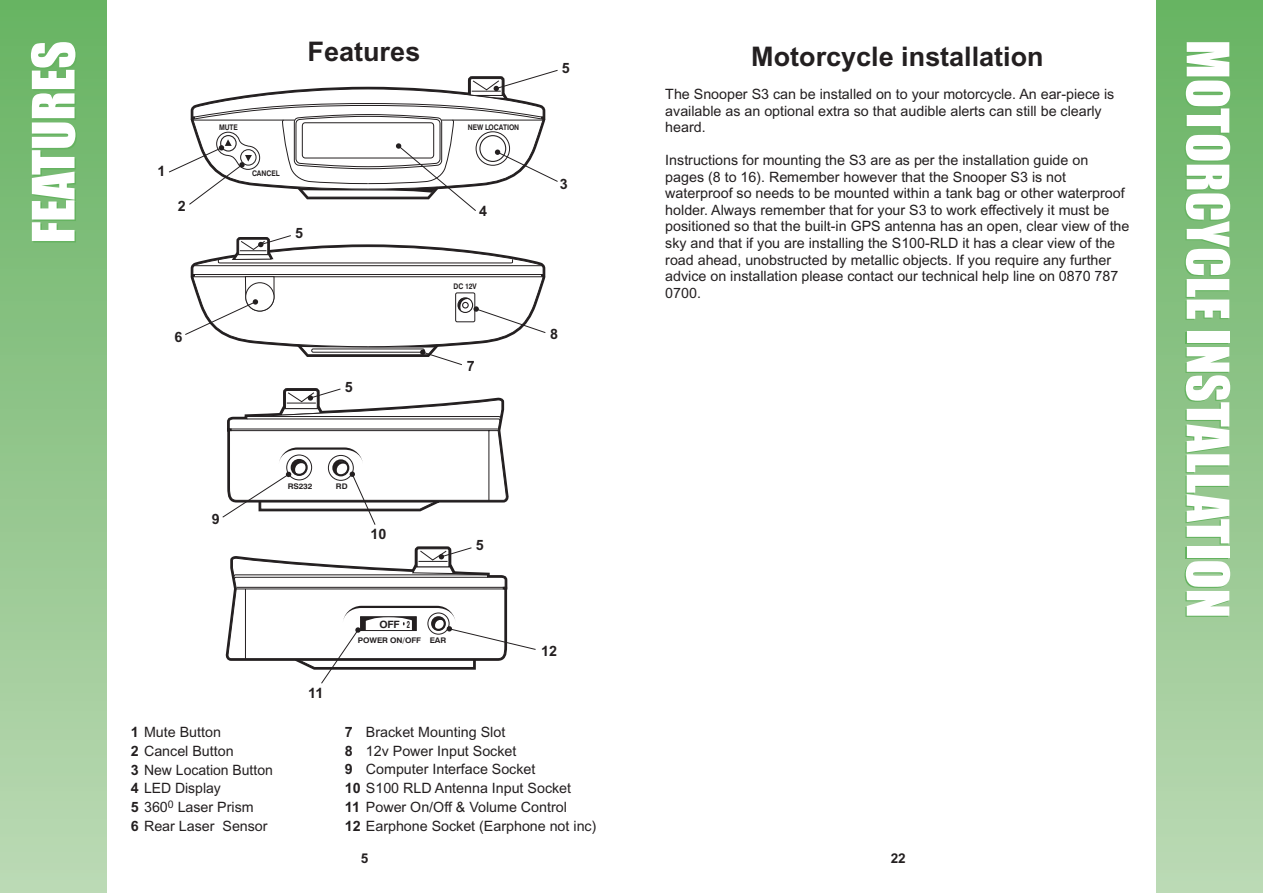
<style>
.page{position:relative;width:1263px;height:893px;background:#fff}
.page>*{position:absolute;margin:0;border:0;box-sizing:border-box;transform-origin:0 0}
.t1{font:53.85px "Impact";color:#fff}
.t2{font:700 27px "Arial";color:#231f20}
.t3{font:14.25px/18.8px "Arial";color:#231f20}
.t4{font:700 14.25px "Arial";color:#231f20}
.t5{font:700 13.5px "Arial";color:#231f20}
.t6{font:700 10.05px "Swiss 721 BT";color:#231f20;scale:1.04 1}
.t7{font:700 7.65px "Swiss 721 BT";letter-spacing:-.01em;color:#231f20;scale:.87 1}
.t8{font:700 7.65px "Swiss 721 BT";letter-spacing:-.01em;color:#231f20;scale:1.06 1}
.s1{font-weight:700}
</style>
<div class="page">
<div style="left:0;top:0;width:106px;height:892px;background:linear-gradient(to bottom,#67b362,#bbd9b4)"></div>
<svg style="left:31px;top:42px;width:46px;height:200px"></svg>
<svg style="left:169px;top:69px;width:389px;height:142px"></svg>
<svg style="left:185px;top:235px;width:361px;height:130px"></svg>
<svg style="left:222px;top:388px;width:287px;height:137px"></svg>
<svg style="left:225px;top:546px;width:311px;height:138px"></svg>
<div style="left:1156px;top:0;width:107px;height:892px;background:linear-gradient(to bottom,#67b362,#bbd9b4)"></div>
<p class="t4" style="left:157px;top:166px;width:9px">1</p>
<p class="t4" style="left:178px;top:201px;width:9px">2</p>
<h2 class="t2" style="left:308px;top:42px;width:114px">Features</h2>
<p class="t7" style="left:219px;top:125px;width:23px">MUTE</p>
<p class="t7" style="left:252px;top:171px;width:33px">CANCEL</p>
<p class="t4" style="left:295px;top:228px;width:9px">5</p>
<p class="t4" style="left:174px;top:331px;width:9px">6</p>
<p class="t4" style="left:345px;top:381px;width:9px">5</p>
<p class="t7" style="left:468px;top:125px;width:61px">NEW LOCATION</p>
<p class="t4" style="left:479px;top:206px;width:9px">4</p>
<p class="t7" style="left:454px;top:283px;width:28px">DC 12V</p>
<p class="t4" style="left:467px;top:361px;width:9px">7</p>
<p class="t4" style="left:562px;top:63px;width:9px">5</p>
<p class="t4" style="left:560px;top:179px;width:9px">3</p>
<p class="t4" style="left:550px;top:329px;width:9px">8</p>
<p class="t4" style="left:212px;top:514px;width:9px">9</p>
<p class="t8" style="left:288px;top:483px;width:25px">RS232</p>
<p class="t8" style="left:336px;top:483px;width:13px">RD</p>
<p class="t4" style="left:371px;top:529px;width:17px">10</p>
<p class="t4" style="left:308px;top:687px;width:17px">11</p>
<p class="t6" style="left:379px;top:621px;width:31px">OFF 2</p>
<p class="t8" style="left:358px;top:637px;width:61px">POWER ON/OFF</p>
<p class="t8" style="left:430px;top:637px;width:17px">EAR</p>
<p class="t4" style="left:476px;top:540px;width:9px">5</p>
<p class="t4" style="left:541px;top:645px;width:17px">12</p>
<p class="t3" style="left:131px;top:724px;width:144px"><span class="s1">1</span> Mute Button<br><span class="s1">2</span> Cancel Button<br><span class="s1">3</span> New Location Button<br><span class="s1">4</span> LED Display<br><span class="s1">5</span> 360<sup>0</sup> Laser Prism<br><span class="s1">6</span> Rear Laser Sensor</p>
<p class="t3" style="left:345px;top:724px;width:253px"><span class="s1">7</span> Bracket Mounting Slot<br><span class="s1">8</span> 12v Power Input Socket<br><span class="s1">9</span> Computer Interface Socket<br><span class="s1">10</span> S100 RLD Antenna Input Socket<br><span class="s1">11</span> Power On/Off &amp; Volume Control<br><span class="s1">12</span> Earphone Socket (Earphone not inc)</p>
<p class="t5" style="left:361px;top:853px;width:9px">5</p>
<h2 class="t2" style="left:751px;top:47px;width:294px">Motorcycle installation</h2>
<p class="t3" style="left:665px;top:88px;width:451px;line-height:16.5px">The Snooper S3 can be installed on to your motorcycle. An ear-piece is available as an optional extra so that audible alerts can still be clearly heard.</p>
<p class="t3" style="left:665px;top:154px;width:466px;line-height:16.5px">Instructions for mounting the S3 are as per the installation guide on pages (8 to 16). Remember however that the Snooper S3 is not waterproof so needs to be mounted within a tank bag or other waterproof holder. Always remember that for your S3 to work effectively it must be positioned so that the built-in GPS antenna has an open, clear view of the sky and that if you are installing the S100-RLD it has a clear view of the road ahead, unobstructed by metallic objects. If you require any further advice on installation please contact our technical help line on 0870 787<br>0700.</p>
<h1 class="t1" style="left:1241px;top:40px;width:579px;rotate:90deg">MOTORCYCLE INSTALLATION</h1>
<p class="t5" style="left:891px;top:853px;width:17px">22</p>
</div>
